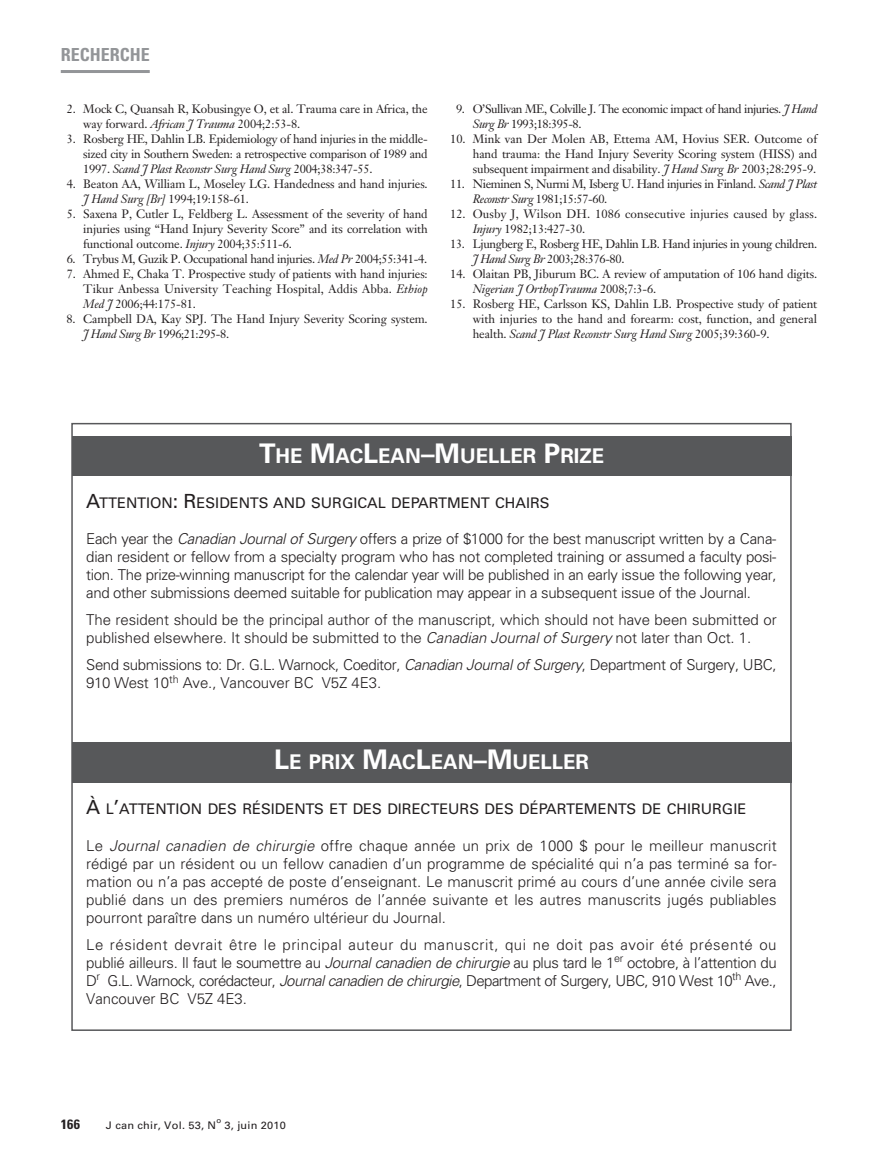
<style>
.page{position:relative;width:878px;height:1175px;background:#fff}
.page>*{position:absolute;margin:0;border:0;box-sizing:border-box;transform-origin:0 0}
.t1{font:700 20.25px "Univers";color:#fff}
.t2{font:700 condensed 18px "Univers";color:#939598}
.t3{font:300 15px/18px "Univers";letter-spacing:-.005em;color:#231f20;text-align:justify}
.t4{font:300 15px/18px "Univers";letter-spacing:-.03em;color:#231f20}
.t5{font:14.7px "Univers";color:#231f20}
.t6{font:700 condensed 13.5px "Univers";color:#231f20;scale:1.05 1}
.t7{font:12px/15px "Janson Text";letter-spacing:-.01em;color:#231f20;text-align:justify}
.t8{font:12px/15px "Janson Text";letter-spacing:-.03em;color:#231f20}
.t9{font:12px/15px "Janson Text";letter-spacing:-.035em;color:#231f20}
.t10{font:12px/15px "Janson Text";letter-spacing:.015em;color:#231f20}
.t11{font:10.5px "Univers";letter-spacing:.015em;color:#231f20;scale:1.05 1}
.t12{font:7.5px "Univers";color:#231f20;scale:1.05 1}
.s1{font-style:italic}
.s2{font-size:27px}
.s3{font-size:19.5px}
</style>
<div class="page">
<hr style="left:61px;top:70px;width:89px;height:3px;background:#939598">
<div style="left:72px;top:436px;width:719px;height:40px;background:#57585a"></div>
<div style="left:72px;top:742px;width:719px;height:40px;background:#57585a"></div>
<p class="t2" style="left:61px;top:48px;width:90px">RECHERCHE</p>
<p class="t7" style="left:83px;top:102px;width:346px;text-indent:-16px">2. Mock C, Quansah R, Kobusingye O, et al. Trauma care in Africa, the way forward. <span class="s1">African J Trauma</span> 2004;2:53-8.</p>
<p class="t7" style="left:83px;top:132px;width:346px;text-indent:-17px">3. Rosberg HE, Dahlin LB. Epidemiology of hand injuries in the middle&shy;sized city in Southern Sweden: a retrospective comparison of 1989 and 1997. <span class="s1">Scand J Plast Reconstr Surg Hand Surg</span> 2004;38:347-55.</p>
<p class="t7" style="left:83px;top:177px;width:346px;text-indent:-16px">4. Beaton AA, William L, Moseley LG. Handedness and hand injuries.<br><span class="s1">J Hand Surg [Br]</span> 1994;19:158-61.</p>
<p class="t7" style="left:83px;top:207px;width:346px;text-indent:-16px">5. Saxena P, Cutler L, Feldberg L. Assessment of the severity of hand injuries using “Hand Injury Severity Score” and its correlation with functional outcome. <span class="s1">Injury</span> 2004;35:511-6.</p>
<p class="t7" style="left:67px;top:252px;width:362px">6. Trybus M, Guzik P. Occupational hand injuries. <span class="s1">Med Pr</span> 2004;55:341-4.</p>
<p class="t7" style="left:83px;top:267px;width:346px;text-indent:-16px">7. Ahmed E, Chaka T. Prospective study of patients with hand injuries:<br>Tikur Anbessa University Teaching Hospital, Addis Abba. <span class="s1">Ethiop Med J</span> 2006;44:175-81.</p>
<p class="t7" style="left:83px;top:312px;width:346px;text-indent:-17px">8. Campbell DA, Kay SPJ. The Hand Injury Severity Scoring system.<br><span class="s1">J Hand Surg Br</span> 1996;21:295-8.</p>
<p class="t9" style="left:473px;top:102px;width:346px;text-indent:-17px">9. O’Sullivan ME, Colville J. The economic impact of hand injuries. <span class="s1">J Hand<br>Surg Br</span> 1993;18:395-8.</p>
<p class="t7" style="left:473px;top:132px;width:346px;text-indent:-22px">10. Mink van Der Molen AB, Ettema AM, Hovius SER. Outcome of hand trauma: the Hand Injury Severity Scoring system (HISS) and subsequent impairment and disability. <span class="s1">J Hand Surg Br</span> 2003;28:295-9.</p>
<p class="t8" style="left:473px;top:177px;width:346px;text-indent:-23px">11. Nieminen S, Nurmi M, Isberg U. Hand injuries in Finland. <span class="s1">Scand J Plast<br>Reconstr Surg</span> 1981;15:57-60.</p>
<p class="t10" style="left:473px;top:207px;width:346px;text-indent:-22px">12. Ousby J, Wilson DH. 1086 consecutive injuries caused by glass.<br><span class="s1">Injury</span> 1982;13:427-30.</p>
<p class="t8" style="left:473px;top:237px;width:346px;text-indent:-22px">13. Ljungberg E, Rosberg HE, Dahlin LB. Hand injuries in young children.<br><span class="s1">J Hand Surg Br</span> 2003;28:376-80.</p>
<p class="t7" style="left:473px;top:267px;width:346px;text-indent:-22px">14. Olaitan PB, Jiburum BC. A review of amputation of 106 hand digits.<br><span class="s1">Nigerian J OrthopTrauma</span> 2008;7:3-6.</p>
<p class="t7" style="left:473px;top:297px;width:346px;text-indent:-23px">15. Rosberg HE, Carlsson KS, Dahlin LB. Prospective study of patient with injuries to the hand and forearm: cost, function, and general health. <span class="s1">Scand J Plast Reconstr Surg Hand Surg</span> 2005;39:360-9.</p>
<h1 class="t1" style="left:259px;top:449px;width:347px"><span class="s2">T</span>HE <span class="s2">M</span>AC<span class="s2">L</span>EAN<span class="s2">–M</span>UELLER <span class="s2">P</span>RIZE</h1>
<p class="t5" style="left:86px;top:497px;width:465px"><span class="s3">A</span>TTENTION<span class="s3">: R</span>ESIDENTS AND SURGICAL DEPARTMENT CHAIRS</p>
<p class="t3" style="left:86px;top:531px;width:692px">Each year the <span class="s1">Canadian Journal of Surgery</span> offers a prize of $1000 for the best manuscript written by a Cana&shy;dian resident or fellow from a specialty program who has not completed training or assumed a faculty posi&shy;tion. The prize-winning manuscript for the calendar year will be published in an early issue the following year, and other submissions deemed suitable for publication may appear in a subsequent issue of the Journal.</p>
<p class="t3" style="left:86px;top:612px;width:692px">The resident should be the principal author of the manuscript, which should not have been submitted or published elsewhere. It should be submitted to the <span class="s1">Canadian Journal of Surgery</span> not later than Oct. 1.</p>
<p class="t4" style="left:86px;top:657px;width:692px">Send submissions to: Dr. G.L. Warnock, Coeditor, <span class="s1">Canadian Journal of Surgery</span>, Department of Surgery, UBC,<br>910 West 10<sup>th</sup> Ave., Vancouver BC V5Z 4E3.</p>
<h1 class="t1" style="left:274px;top:755px;width:316px"><span class="s2">L</span>E PRIX <span class="s2">M</span>AC<span class="s2">L</span>EAN<span class="s2">–M</span>UELLER</h1>
<p class="t5" style="left:86px;top:804px;width:661px"><span class="s3">À</span> L<span class="s3">’</span>ATTENTION DES RÉSIDENTS ET DES DIRECTEURS DES DÉPARTEMENTS DE CHIRURGIE</p>
<p class="t3" style="left:86px;top:837px;width:692px">Le <span class="s1">Journal canadien de chirurgie</span> offre chaque année un prix de 1000 $ pour le meilleur manuscrit rédigé par un résident ou un fellow canadien d’un programme de spécialité qui n’a pas terminé sa for&shy;mation ou n’a pas accepté de poste d’enseignant. Le manuscrit primé au cours d’une année civile sera publié dans un des premiers numéros de l’année suivante et les autres manuscrits jugés publiables pourront paraître dans un numéro ultérieur du Journal.</p>
<p class="t3" style="left:86px;top:936px;width:692px">Le résident devrait être le principal auteur du manuscrit, qui ne doit pas avoir été présenté ou publié ailleurs. Il faut le soumettre au <span class="s1">Journal canadien de chirurgie</span> au plus tard le 1<sup>er</sup> octobre, à l’attention du D<sup>r</sup> G.L. Warnock, corédacteur, <span class="s1">Journal canadien de chirurgie</span>, Department of Surgery, UBC, 910 West 10<sup>th</sup> Ave., Vancouver BC V5Z 4E3.</p>
<p class="t12" style="left:216px;top:1118px;width:6px">o</p>
<p class="t6" style="left:61px;top:1119px;width:20px">166</p>
<p class="t11" style="left:106px;top:1121px;width:107px">J can chir, Vol. 53, N</p>
<p class="t11" style="left:224px;top:1121px;width:60px">3, juin 2010</p>
</div>
